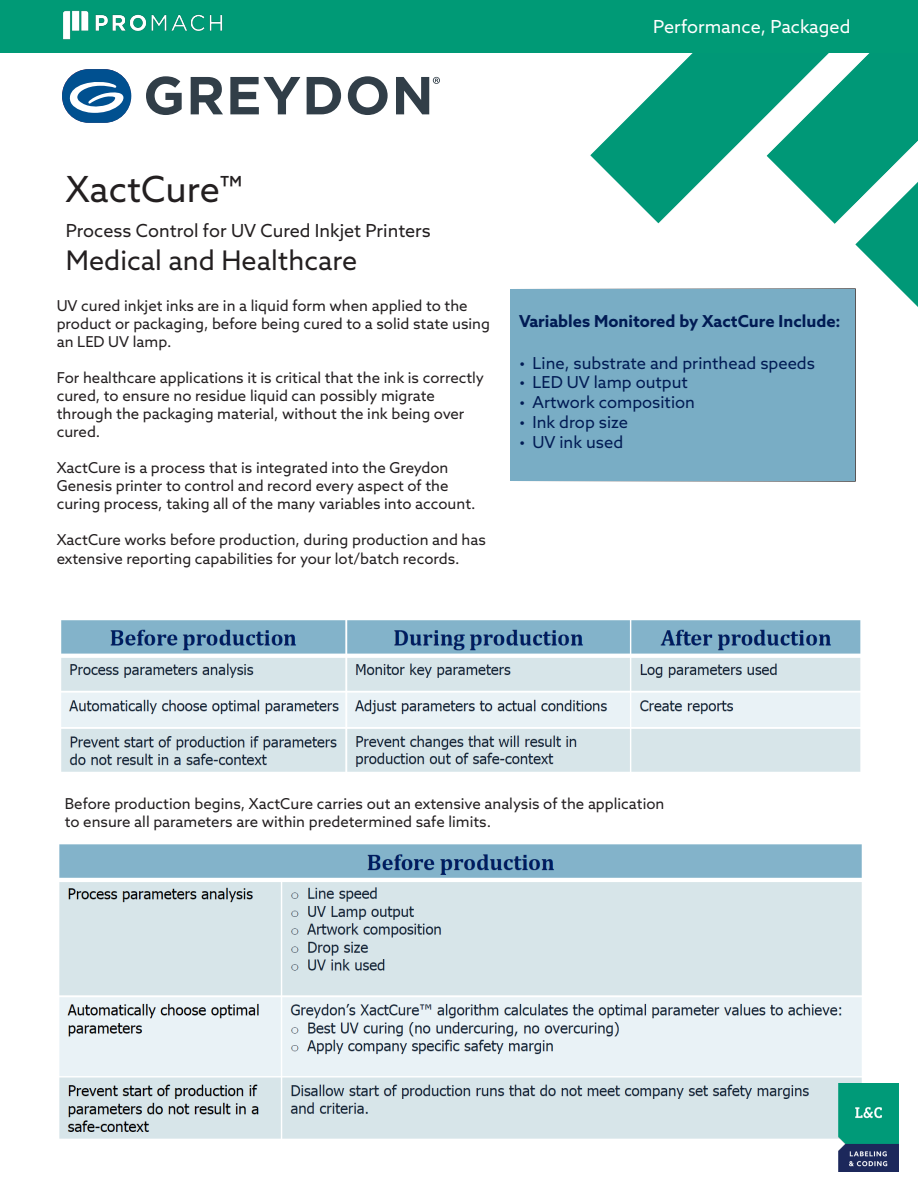
<style>
.page{position:relative;width:918px;height:1188px;background:#fff}
.page>*{position:absolute;margin:0;border:0;box-sizing:border-box;transform-origin:0 0}
.t1{font:36px "Azo Sans";color:#231f20}
.t2{font:27px "Azo Sans";color:#231f20}
.t3{font:18px "Azo Sans";color:#231f20}
.t4{font:18px "Azo Sans";color:#fff}
.t5{font:16.5px "Azo Sans";color:#011b54}
.t6{font:700 16.5px "Azo Sans";color:#011b54}
.t7{font:15px/18px "Azo Sans";color:#231f20}
</style>
<div class="page">
<div style="left:510px;top:288px;width:346px;height:194px;background:#79adc5"></div>
<img style="left:586px;top:52px;width:332px;height:265px">
<div style="left:0;top:0;width:918px;height:52px;background:#009a76"></div>
<img style="left:63px;top:10px;width:160px;height:30px">
<svg style="left:146px;top:76px;width:36px;height:39px"></svg>
<svg style="left:191px;top:77px;width:32px;height:37px"></svg>
<svg style="left:230px;top:77px;width:70px;height:37px"></svg>
<svg style="left:307px;top:77px;width:34px;height:37px"></svg>
<svg style="left:348px;top:76px;width:40px;height:39px"></svg>
<svg style="left:396px;top:77px;width:44px;height:37px"></svg>
<div style="left:62px;top:69px;width:69px;height:54px;background:#005090;border-radius:27px"></div>
<svg style="left:69px;top:82px;width:55px;height:31px"></svg>
<img style="left:61px;top:620px;width:800px;height:152px">
<img style="left:59px;top:844px;width:803px;height:295px">
<img style="left:838px;top:1083px;width:60px;height:88px">
<p class="t4" style="left:653px;top:15px;width:199px">Performance, Packaged</p>
<p class="t1" style="left:66px;top:166px;width:178px">XactCure™</p>
<p class="t3" style="left:66px;top:219px;width:366px">Process Control for UV Cured Inkjet Printers</p>
<p class="t2" style="left:66px;top:243px;width:293px">Medical and Healthcare</p>
<p class="t7" style="left:57px;top:296px;width:435px">UV cured inkjet inks are in a liquid form when applied to the product or packaging, before being cured to a solid state using an LED UV lamp.</p>
<p class="t7" style="left:57px;top:368px;width:429px">For healthcare applications it is critical that the ink is correctly cured, to ensure no residue liquid can possibly migrate through the packaging material, without the ink being over cured.</p>
<p class="t7" style="left:57px;top:458px;width:420px">XactCure is a process that is integrated into the Greydon<br>Genesis printer to control and record every aspect of the curing process, taking all of the many variables into account.</p>
<p class="t7" style="left:57px;top:529px;width:431px;line-height:19.8px">XactCure works before production, during production and has extensive reporting capabilities for your lot/batch records.</p>
<p class="t6" style="left:519px;top:310px;width:323px">Variables Monitored by XactCure Include:</p>
<p class="t5" style="left:519px;top:352px;width:297px">• Line, substrate and printhead speeds</p>
<p class="t5" style="left:519px;top:372px;width:170px">• LED UV lamp output</p>
<p class="t5" style="left:519px;top:392px;width:177px">• Artwork composition</p>
<p class="t5" style="left:519px;top:411px;width:110px">• Ink drop size</p>
<p class="t5" style="left:519px;top:431px;width:106px">• UV ink used</p>
<p class="t7" style="left:65px;top:794px;width:601px">Before production begins, XactCure carries out an extensive analysis of the application to ensure all parameters are within predetermined safe limits.</p>
</div>
